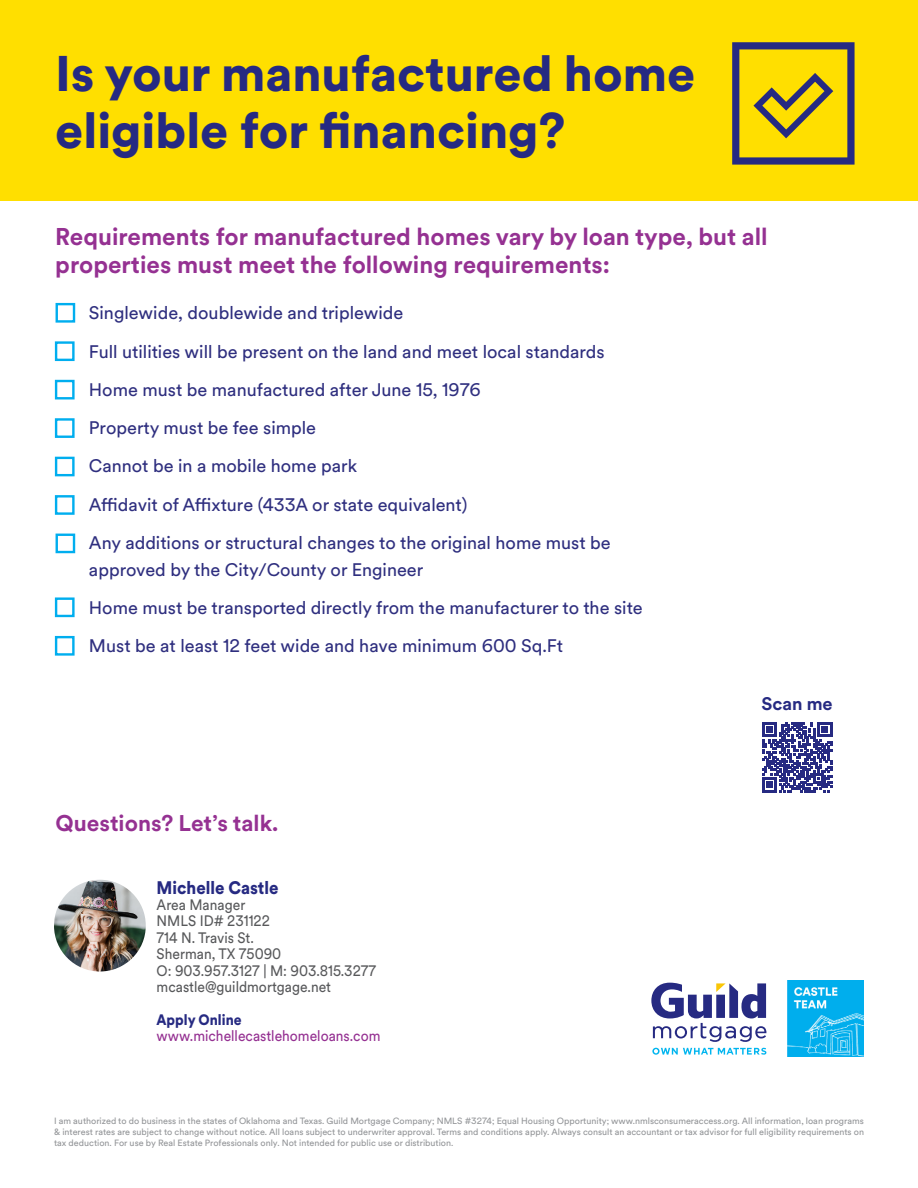
<style>
.page{position:relative;width:918px;height:1188px;background:#fff}
.page>*{position:absolute;margin:0;border:0;box-sizing:border-box;transform-origin:0 0}
.t1{font:900 49.5px/57px "Guild Circular";color:#262a82}
.t2{font:700 24px/28.8px "Guild Circular";color:#953192}
.t3{font:700 22.5px "Guild Circular";color:#953192}
.t4{font:18px/38.2px "Guild Circular";color:#2f2f7f}
.t5{font:900 18px "Guild Circular";color:#262a82;scale:.92 1}
.t6{font:700 18px "Guild Circular";color:#262a82}
.t7{font:15px "Guild Circular";color:#58595b;scale:.92 1}
.t8{font:15px "Guild Circular";color:#953192;scale:.92 1}
.t9{font:900 15px "Guild Circular";color:#262a82;scale:.92 1}
.t10{font:9px/10.8px "Guild Circular";color:#939598;text-align:justify}
</style>
<div class="page">
<div style="left:0;top:0;width:918px;height:201px;background:#ffdf00"></div>
<svg style="left:732px;top:42px;width:123px;height:123px"></svg>
<div style="left:56px;top:303px;width:19px;height:20px;border:2px solid #00aeef"></div>
<div style="left:55px;top:341px;width:20px;height:20px;border:2px solid #00aeef"></div>
<div style="left:55px;top:380px;width:20px;height:19px;border:2px solid #00aeef"></div>
<div style="left:55px;top:418px;width:20px;height:20px;border:2px solid #00aeef"></div>
<div style="left:55px;top:495px;width:20px;height:20px;border:2px solid #00aeef"></div>
<div style="left:55px;top:457px;width:20px;height:19px;border:2px solid #00aeef"></div>
<div style="left:56px;top:534px;width:19px;height:19px;border:2px solid #00aeef"></div>
<div style="left:55px;top:636px;width:20px;height:20px;border:2px solid #00aeef"></div>
<div style="left:55px;top:597px;width:20px;height:20px;border:2px solid #00aeef"></div>
<svg style="left:762px;top:722px;width:70px;height:70px"></svg>
<img style="left:54px;top:880px;width:92px;height:92px;border-radius:46px">
<svg style="left:652px;top:1048px;width:114px;height:7px"></svg>
<svg style="left:651px;top:983px;width:115px;height:59px"></svg>
<img style="left:787px;top:980px;width:77px;height:77px">
<p class="t1" style="left:55px;top:43px;width:642px">Is your manufactured home eligible for financing?</p>
<p class="t2" style="left:55px;top:221px;width:714px">Requirements for manufactured homes vary by loan type, but all properties must meet the following requirements:</p>
<p class="t4" style="left:89px;top:293px;width:523px">Singlewide, doublewide and triplewide<br>Full utilities will be present on the land and meet local standards Home must be manufactured after June 15, 1976<br>Property must be fee simple<br>Cannot be in a mobile home park<br>Affidavit of Affixture (433A or state equivalent)<br>Any additions or structural changes to the original home must be</p>
<p class="t4" style="left:89px;top:550px;width:555px">approved by the City/County or Engineer<br>Home must be transported directly from the manufacturer to the site<br>Must be at least 12 feet wide and have minimum 600 Sq.Ft</p>
<p class="t3" style="left:56px;top:808px;width:224px">Questions? Let’s talk.</p>
<p class="t5" style="left:157px;top:875px;width:134px">Michelle Castle</p>
<p class="t7" style="left:157px;top:895px;width:98px">Area Manager</p>
<p class="t7" style="left:157px;top:911px;width:125px">NMLS ID# 231122</p>
<p class="t7" style="left:157px;top:928px;width:107px">714 N. Travis St.</p>
<p class="t7" style="left:157px;top:944px;width:137px">Sherman, TX 75090</p>
<p class="t7" style="left:157px;top:960px;width:240px">O: 903.957.3127 | M: 903.815.3277</p>
<p class="t7" style="left:157px;top:977px;width:191px">mcastle@guildmortgage.net</p>
<p class="t9" style="left:157px;top:1009px;width:94px">Apply Online</p>
<p class="t8" style="left:157px;top:1026px;width:245px">www.michellecastlehomeloans.com</p>
<p class="t6" style="left:761px;top:691px;width:73px">Scan me</p>
<p class="t10" style="left:54px;top:1115px;width:812px">I am authorized to do business in the states of Oklahoma and Texas. Guild Mortgage Company; NMLS #3274; Equal Housing Opportunity; www.nmlsconsumeraccess.org. All information, loan programs &amp; interest rates are subject to change without notice. All loans subject to underwriter approval. Terms and conditions apply. Always consult an accountant or tax advisor for full eligibility requirements on tax deduction. For use by Real Estate Professionals only. Not intended for public use or distribution.</p>
</div>
